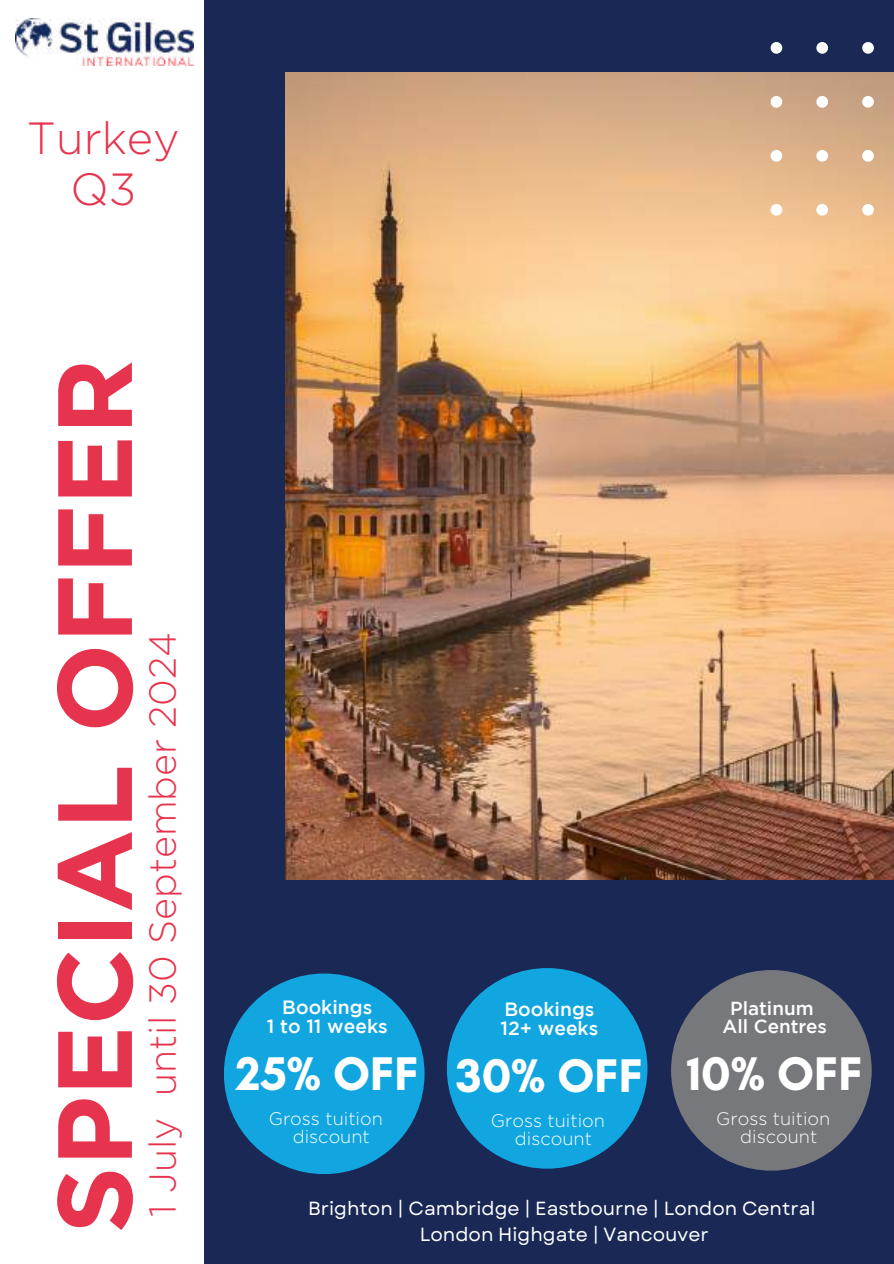
<style>
.page{position:relative;width:894px;height:1264px;background:#fff}
.page>*{position:absolute;margin:0;border:0;box-sizing:border-box;transform-origin:0 0}
.t1{font:700 105.15px "Gotham";color:#e7344e}
.t2{font:700 48px "Glacial Indifference";color:#fff}
.t3{font:300 45px/50.7px "Gotham";color:#e7344e;text-align:center}
.t4{font:300 37.5px "Gotham";color:#e7344e}
.t5{font:500 19.2px/18.6px "Gotham";color:#fff;text-align:center}
.t6{font:19.05px/26px "Garet";color:#fff;text-align:center}
.t7{font:500 18.9px/18px "Gotham";color:#fff;text-align:center}
.t8{font:300 18.15px/18px "Gotham";color:#fff}
</style>
<div class="page">
<div style="left:204px;top:0;width:689px;height:1263px;background:#192855"></div>
<img style="left:286px;top:73px;width:607px;height:806px">
<svg style="left:770px;top:42px;width:123px;height:173px"></svg>
<img style="left:15px;top:18px;width:178px;height:48px">
<div style="left:224px;top:973px;width:200px;height:201px;background:#11a6e0;border-radius:50%"></div>
<div style="left:670px;top:970px;width:201px;height:200px;background:#77787b;border-radius:50%"></div>
<div style="left:446px;top:968px;width:201px;height:200px;background:#11a6e0;border-radius:50%"></div>
<h3 class="t3" style="left:27px;top:112px;width:154px">Turkey<br>Q3</h3>
<h1 class="t1" style="left:34px;top:1233px;width:876px;rotate:-90deg">SPECIAL OFFER</h1>
<h3 class="t4" style="left:142px;top:1216px;width:586px;rotate:-90deg">1 July until 30 September 2024</h3>
<p class="t5" style="left:267px;top:999px;width:122px">Bookings<br>1 to 11 weeks</p>
<h2 class="t2" style="left:236px;top:1044px;width:184px">25% OFF</h2>
<p class="t8" style="left:293px;top:1109px;width:92px;text-indent:-24px">Gross tuition discount</p>
<p class="t5" style="left:500px;top:1001px;width:99px;text-align:left">Bookings<br>12+ weeks</p>
<h2 class="t2" style="left:455px;top:1046px;width:189px">30% OFF</h2>
<p class="t8" style="left:514px;top:1111px;width:92px;text-indent:-24px">Gross tuition discount</p>
<p class="t7" style="left:722px;top:1000px;width:106px">Platinum<br>All Centres</p>
<h2 class="t2" style="left:686px;top:1044px;width:177px">10% OFF</h2>
<p class="t8" style="left:740px;top:1109px;width:92px;text-indent:-24px">Gross tuition discount</p>
<p class="t6" style="left:308px;top:1195px;width:509px">Brighton | Cambridge | Eastbourne | London Central<br>London Highgate | Vancouver</p>
</div>
